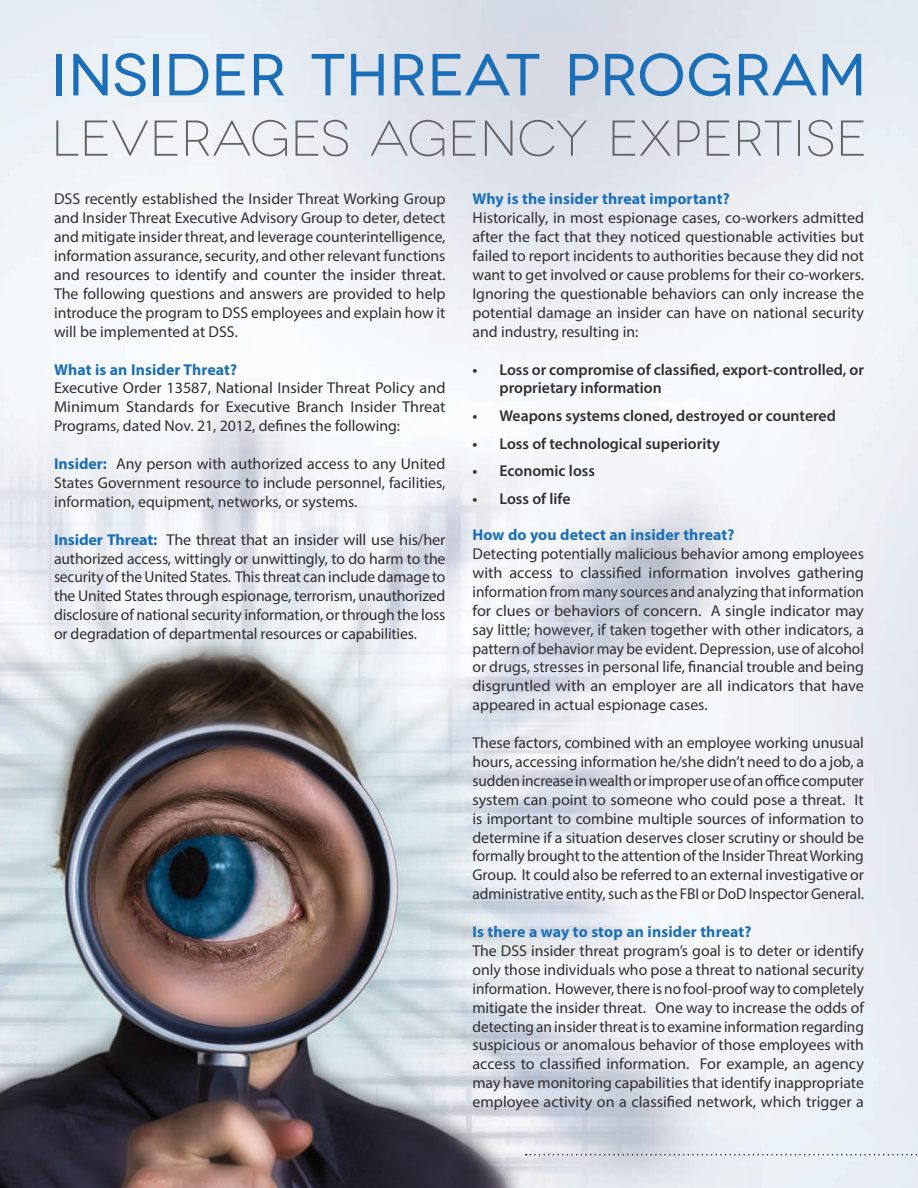
<style>
.page{position:relative;width:918px;height:1188px;background:#fff}
.page>*{position:absolute;margin:0;border:0;box-sizing:border-box;transform-origin:0 0}
.t1{font:59.25px "Novecentowide";color:#1a6fb8}
.t2{font:300 expanded 50.25px "Novecento";letter-spacing:.01em;color:#636366}
.t3{font:15.75px/18.9px "Myriad Pro";color:#312f30;text-align:justify}
.t4{font:600 15.75px/18.9px "Myriad Pro";color:#312f30}
.t5{font:700 15.75px "Myriad Pro";letter-spacing:.01em;color:#1a6fb8}
.s1{font-weight:700;color:#1a6fb8}
</style>
<div class="page">
<img style="left:0;top:0;width:918px;height:1188px">
<svg style="left:526px;top:1154px;width:392px;height:1px"></svg>
<h1 class="t1" style="left:51px;top:40px;width:817px">INSIDER THREAT PROGRAM</h1>
<h2 class="t2" style="left:51px;top:110px;width:817px">LEVERAGES AGENCY EXPERTISE</h2>
<p class="t3" style="left:54px;top:189px;width:393px">DSS recently established the Insider Threat Working Group and Insider Threat Executive Advisory Group to deter, detect and mitigate insider threat, and leverage counterintelligence, information assurance, security, and other relevant functions and resources to identify and counter the insider threat.<br>The following questions and answers are provided to help introduce the program to DSS employees and explain how it will be implemented at DSS.</p>
<p class="t5" style="left:54px;top:359px;width:185px">What is an Insider Threat?</p>
<p class="t3" style="left:54px;top:378px;width:393px">Executive Order 13587, National Insider Threat Policy and Minimum Standards for Executive Branch Insider Threat Programs, dated Nov. 21, 2012, defines the following:</p>
<p class="t3" style="left:54px;top:454px;width:393px"><span class="s1">Insider:</span> Any person with authorized access to any United States Government resource to include personnel, facilities, information, equipment, networks, or systems.</p>
<p class="t3" style="left:54px;top:530px;width:393px"><span class="s1">Insider Threat:</span> The threat that an insider will use his/her authorized access, wittingly or unwittingly, to do harm to the security of the United States. This threat can include damage to the United States through espionage, terrorism, unauthorized disclosure of national security information, or through the loss or degradation of departmental resources or capabilities.</p>
<p class="t5" style="left:472px;top:189px;width:259px">Why is the insider threat important?</p>
<p class="t3" style="left:472px;top:208px;width:393px">Historically, in most espionage cases, co-workers admitted after the fact that they noticed questionable activities but failed to report incidents to authorities because they did not want to get involved or cause problems for their co-workers.<br>Ignoring the questionable behaviors can only increase the potential damage an insider can have on national security and industry, resulting in:</p>
<p class="t4" style="left:499px;top:359px;width:366px;text-indent:-27px">• Loss or compromise of classified, export-controlled, or proprietary information</p>
<p class="t4" style="left:472px;top:406px;width:365px">• Weapons systems cloned, destroyed or countered</p>
<p class="t4" style="left:472px;top:433px;width:249px">• Loss of technological superiority</p>
<p class="t4" style="left:472px;top:461px;width:124px">• Economic loss</p>
<p class="t4" style="left:472px;top:489px;width:100px">• Loss of life</p>
<p class="t5" style="left:472px;top:525px;width:264px">How do you detect an insider threat?</p>
<p class="t3" style="left:472px;top:544px;width:393px">Detecting potentially malicious behavior among employees with access to classified information involves gathering information from many sources and analyzing that information for clues or behaviors of concern. A single indicator may say little; however, if taken together with other indicators, a pattern of behavior may be evident. Depression, use of alcohol or drugs, stresses in personal life, financial trouble and being disgruntled with an employer are all indicators that have appeared in actual espionage cases.</p>
<p class="t3" style="left:472px;top:733px;width:393px">These factors, combined with an employee working unusual hours, accessing information he/she didn’t need to do a job, a sudden increase in wealth or improper use of an office computer system can point to someone who could pose a threat. It is important to combine multiple sources of information to determine if a situation deserves closer scrutiny or should be formally brought to the attention of the Insider Threat Working Group. It could also be referred to an external investigative or administrative entity, such as the FBI or DoD Inspector General.</p>
<p class="t5" style="left:472px;top:921px;width:280px">Is there a way to stop an insider threat?</p>
<p class="t3" style="left:472px;top:941px;width:393px">The DSS insider threat program’s goal is to deter or identify only those individuals who pose a threat to national security information. However, there is no fool-proof way to completely mitigate the insider threat. One way to increase the odds of detecting an insider threat is to examine information regarding suspicious or anomalous behavior of those employees with access to classified information. For example, an agency may have monitoring capabilities that identify inappropriate employee activity on a classified network, which trigger a</p>
</div>
